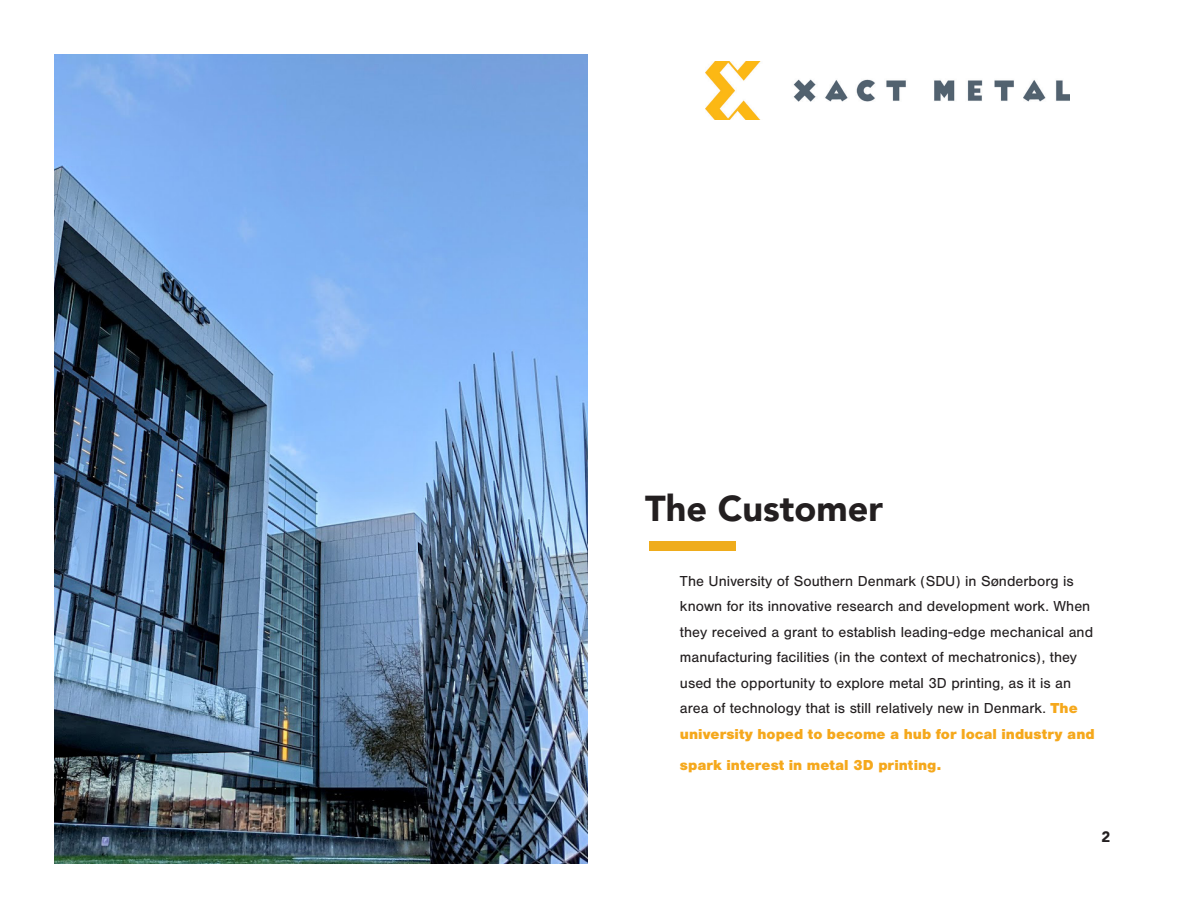
<style>
.page{position:relative;width:1188px;height:918px;background:#fff}
.page>*{position:absolute;margin:0;border:0;box-sizing:border-box;transform-origin:0 0}
.t1{font:900 36px "Avenir";color:#231f20}
.t2{font:15px/25.5px "Nimbus San";color:#231f20}
.t3{font:900 15px "Nimbus San";color:#f5a81c}
.t4{font:900 15px "Avenir";color:#231f20}
.s1{font-weight:900;color:#f5a81c}
</style>
<div class="page">
<img style="left:54px;top:54px;width:533px;height:810px">
<div style="left:649px;top:541px;width:87px;height:10px;background:#efac1c"></div>
<img style="left:706px;top:62px;width:363px;height:58px">
<p class="t1" style="left:645px;top:478px;width:239px">The Customer</p>
<p class="t2" style="left:680px;top:568px;width:416px">The University of Southern Denmark (SDU) in Sønderborg is known for its innovative research and development work. When they received a grant to establish leading-edge mechanical and manufacturing facilities (in the context of mechatronics), they used the opportunity to explore metal 3D printing, as it is an area of technology that is still relatively new in Denmark. <span class="s1">The university hoped to become a hub for local industry and</span></p>
<p class="t3" style="left:680px;top:757px;width:263px">spark interest in metal 3D printing.</p>
<p class="t4" style="left:1102px;top:824px;width:10px">2</p>
</div>
